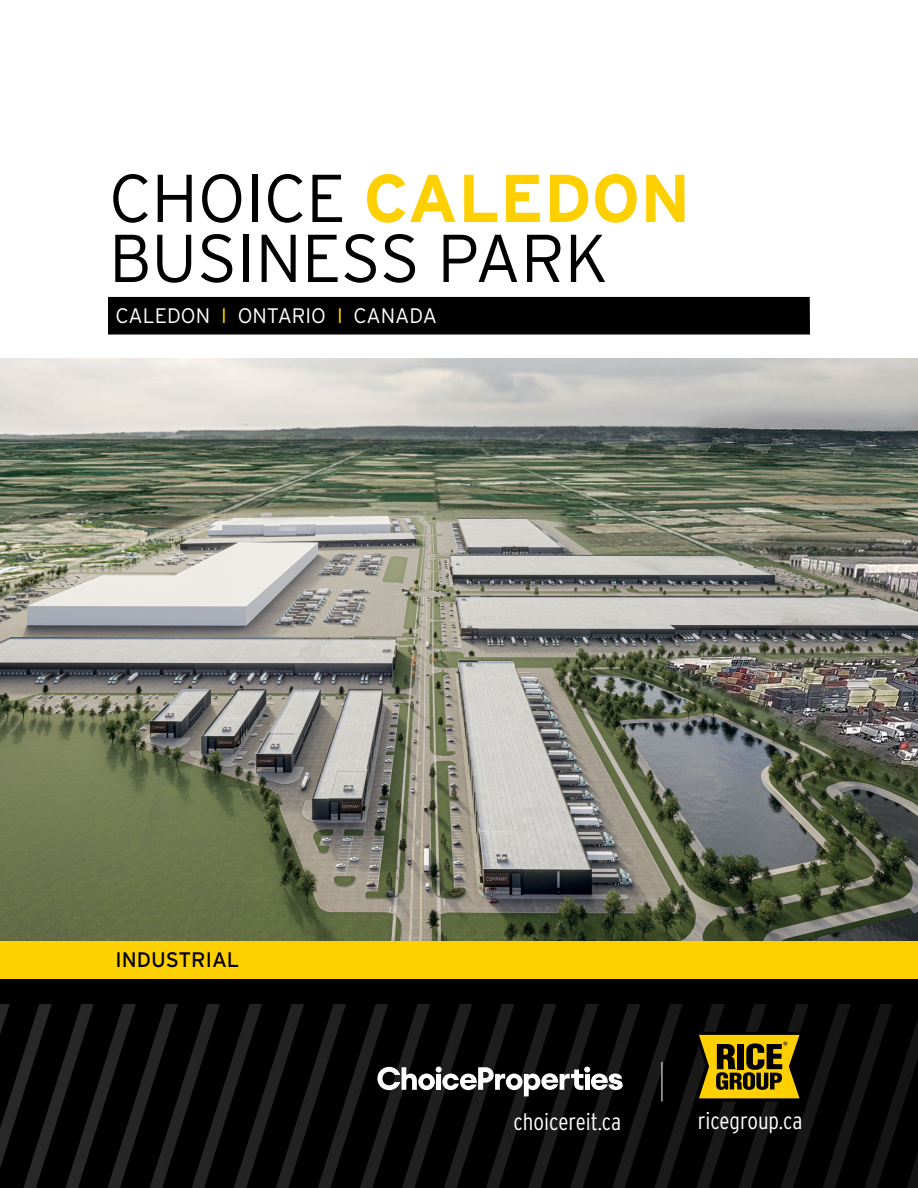
<style>
.page{position:relative;width:918px;height:1188px;background:#fff}
.page>*{position:absolute;margin:0;border:0;box-sizing:border-box;transform-origin:0 0}
.t1{font:300 67.5px/60px "Interstate";color:#000}
.t2{font:300 23.7px "Interstate Condensed";color:#fff}
.t3{font:300 21px "Interstate";color:#fff}
.t4{font:21px "Interstate";color:#000}
.s1{font-weight:700;color:#ffd000}
.s2{color:#ffd000}
</style>
<div class="page">
<img style="left:0;top:359px;width:918px;height:582px">
<div style="left:0;top:978px;width:918px;height:210px;background:#000"></div>
<svg style="left:661px;top:1004px;width:23px;height:184px"></svg>
<svg style="left:619px;top:1004px;width:42px;height:184px"></svg>
<svg style="left:577px;top:1004px;width:42px;height:184px"></svg>
<svg style="left:535px;top:1004px;width:42px;height:184px"></svg>
<svg style="left:493px;top:1004px;width:42px;height:184px"></svg>
<svg style="left:451px;top:1004px;width:42px;height:184px"></svg>
<svg style="left:409px;top:1004px;width:42px;height:184px"></svg>
<svg style="left:366px;top:1004px;width:43px;height:184px"></svg>
<svg style="left:324px;top:1004px;width:42px;height:184px"></svg>
<svg style="left:282px;top:1004px;width:42px;height:184px"></svg>
<svg style="left:240px;top:1004px;width:42px;height:184px"></svg>
<svg style="left:198px;top:1004px;width:42px;height:184px"></svg>
<svg style="left:0;top:1004px;width:198px;height:184px"></svg>
<div style="left:108px;top:297px;width:702px;height:38px;background:#000"></div>
<div style="left:0;top:941px;width:918px;height:37px;background:#ffd000"></div>
<hr style="left:662px;top:1062px;width:1px;height:40px;background:#fff">
<svg style="left:377px;top:1067px;width:246px;height:29px"></svg>
<svg style="left:684px;top:1004px;width:234px;height:184px"></svg>
<p class="t1" style="left:109px;top:168px;width:583px">CHOICE <span class="s1">CALEDON<br></span>BUSINESS PARK</p>
<p class="t3" style="left:116px;top:304px;width:323px">CALEDON <span class="s2">I</span> ONTARIO <span class="s2">I</span> CANADA</p>
<p class="t4" style="left:116px;top:948px;width:125px">INDUSTRIAL</p>
<p class="t2" style="left:514px;top:1109px;width:109px">choicereit.ca</p>
<p class="t2" style="left:698px;top:1107px;width:106px">ricegroup.ca</p>
</div>
